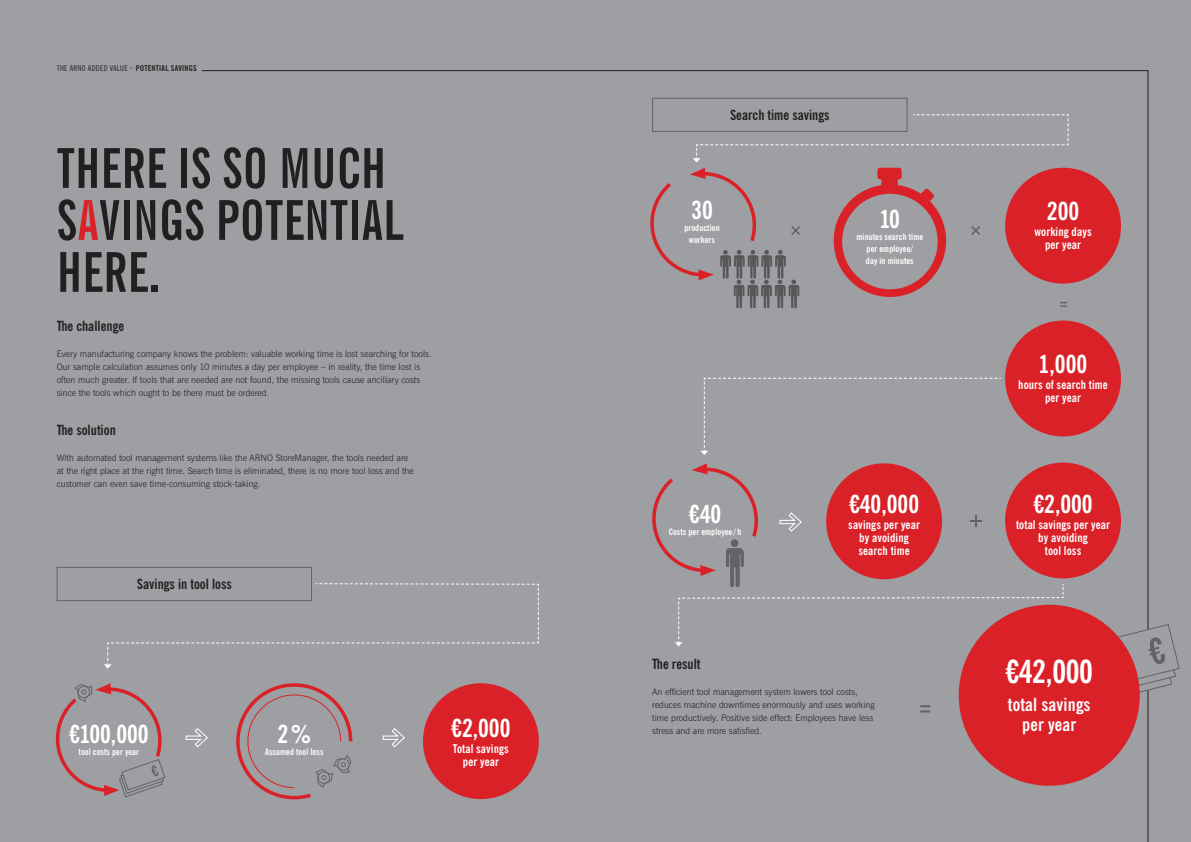
<style>
.page{position:relative;width:1191px;height:842px;background:#9d9fa2}
.page>*{position:absolute;margin:0;border:0;box-sizing:border-box;transform-origin:0 0}
.t1{font:700 55px/52px "News Gothic Extra Cond";letter-spacing:.01em;color:#231f20}
.t2{font:700 condensed 32px "News Gothic";color:#fff}
.t3{font:700 condensed 25px "News Gothic";color:#fff}
.t4{font:700 condensed 18px/20px "News Gothic";letter-spacing:.01em;color:#fff;text-align:center}
.t5{font:700 condensed 14px "News Gothic";color:#231f20}
.t6{font:700 condensed 12px/13px "News Gothic";letter-spacing:.01em;color:#fff;text-align:center}
.t7{font:300 9px/13px "News Gothic L";color:#231f20}
.t8{font:700 condensed 9px/12px "News Gothic";letter-spacing:.01em;color:#fff;text-align:center}
.t9{font:condensed 8px "News Gothic";letter-spacing:.035em;color:#231f20}
.s1{font-weight:700}
.s2{color:#da2128}
</style>
<div class="page">
<hr style="left:1147px;top:70px;width:1px;height:559px;background:#231f20">
<hr style="left:1147px;top:690px;width:1px;height:152px;background:#231f20">
<svg style="left:971px;top:226px;width:9px;height:9px"></svg>
<svg style="left:1060px;top:302px;width:7px;height:5px"></svg>
<div style="left:958px;top:605px;width:181px;height:181px;background:#da2128;border-radius:50%"></div>
<svg style="left:104px;top:583px;width:435px;height:86px"></svg>
<div style="left:57px;top:567px;width:255px;height:34px;background:#9d9fa2;border:1px solid #636366"></div>
<div style="left:423px;top:683px;width:116px;height:116px;background:#da2128;border-radius:50%"></div>
<svg style="left:55px;top:683px;width:111px;height:115px"></svg>
<svg style="left:186px;top:728px;width:22px;height:19px"></svg>
<svg style="left:382px;top:728px;width:23px;height:19px"></svg>
<div style="left:652px;top:98px;width:255px;height:34px;background:#9d9fa2;border:1px solid #636366"></div>
<svg style="left:692px;top:114px;width:377px;height:48px"></svg>
<div style="left:1005px;top:321px;width:116px;height:115px;background:#da2128;border-radius:50%"></div>
<svg style="left:833px;top:168px;width:114px;height:129px"></svg>
<div style="left:1005px;top:168px;width:116px;height:116px;background:#da2128;border-radius:50%"></div>
<svg style="left:701px;top:377px;width:300px;height:78px"></svg>
<svg style="left:650px;top:168px;width:150px;height:140px"></svg>
<svg style="left:652px;top:463px;width:528px;height:249px"></svg>
<svg style="left:236px;top:683px;width:117px;height:117px"></svg>
<hr style="left:202px;top:70px;width:946px;height:1px;background:#231f20">
<p class="t9" style="left:57px;top:63px;width:141px">THE ARNO ADDED VALUE – <span class="s1">POTENTIAL SAVINGS</span></p>
<h1 class="t1" style="left:57px;top:142px;width:348px">THERE IS SO MUCH<br>S<span class="s2">A</span>VINGS POTENTIAL<br>HERE.</h1>
<h3 class="t5" style="left:57px;top:317px;width:69px">The challenge</h3>
<p class="t7" style="left:57px;top:347px;width:376px">Every manufacturing company knows the problem: valuable working time is lost searching for tools.<br>Our sample calculation assumes only 10 minutes a day per employee – in reality, the time lost is often much greater. If tools that are needed are not found, the missing tools cause ancillary costs since the tools which ought to be there must be ordered.</p>
<h3 class="t5" style="left:57px;top:421px;width:61px">The solution</h3>
<p class="t7" style="left:57px;top:451px;width:358px">With automated tool management systems like the ARNO StoreManager, the tools needed are at the right place at the right time. Search time is eliminated, there is no more tool loss and the customer can even save time-consuming stock-taking.</p>
<h3 class="t5" style="left:137px;top:575px;width:96px">Savings in tool loss</h3>
<h3 class="t3" style="left:69px;top:717px;width:81px">€100,000</h3>
<p class="t8" style="left:79px;top:745px;width:62px">tool costs per year</p>
<h3 class="t3" style="left:277px;top:717px;width:35px">2%</h3>
<p class="t8" style="left:265px;top:745px;width:60px">Assumed tool loss</p>
<h3 class="t3" style="left:451px;top:711px;width:61px">€2,000</h3>
<h3 class="t6" style="left:453px;top:742px;width:57px">Total savings per year</h3>
<h3 class="t5" style="left:730px;top:106px;width:101px">Search time savings</h3>
<h3 class="t3" style="left:691px;top:193px;width:23px">30</h3>
<p class="t8" style="left:684px;top:222px;width:37px">production workers</p>
<h3 class="t3" style="left:879px;top:202px;width:22px">10</h3>
<p class="t8" style="left:856px;top:230px;width:68px">minutes search time per employee/<br>day in minutes</p>
<h3 class="t3" style="left:689px;top:497px;width:34px">€40</h3>
<p class="t8" style="left:668px;top:526px;width:74px">Costs per employee / h</p>
<h3 class="t3" style="left:849px;top:487px;width:72px">€40,000</h3>
<h3 class="t6" style="left:848px;top:518px;width:73px">savings per year by avoiding search time</h3>
<h3 class="t5" style="left:652px;top:655px;width:50px">The result</h3>
<p class="t7" style="left:652px;top:685px;width:224px">An efficient tool management system lowers tool costs, reduces machine downtimes enormously and uses working time productively. Positive side effect: Employees have less stress and are more satisfied.</p>
<h3 class="t3" style="left:1047px;top:195px;width:34px">200</h3>
<h3 class="t6" style="left:1034px;top:225px;width:59px">working days per year</h3>
<h3 class="t3" style="left:1038px;top:348px;width:50px">1,000</h3>
<h3 class="t6" style="left:1018px;top:378px;width:91px">hours of search time per year</h3>
<h3 class="t3" style="left:1033px;top:487px;width:61px">€2,000</h3>
<h3 class="t6" style="left:1016px;top:518px;width:95px">total savings per year by avoiding<br>tool loss</h3>
<h2 class="t2" style="left:1005px;top:651px;width:89px">€42,000</h2>
<h3 class="t4" style="left:1008px;top:694px;width:84px">total savings per year</h3>
</div>
